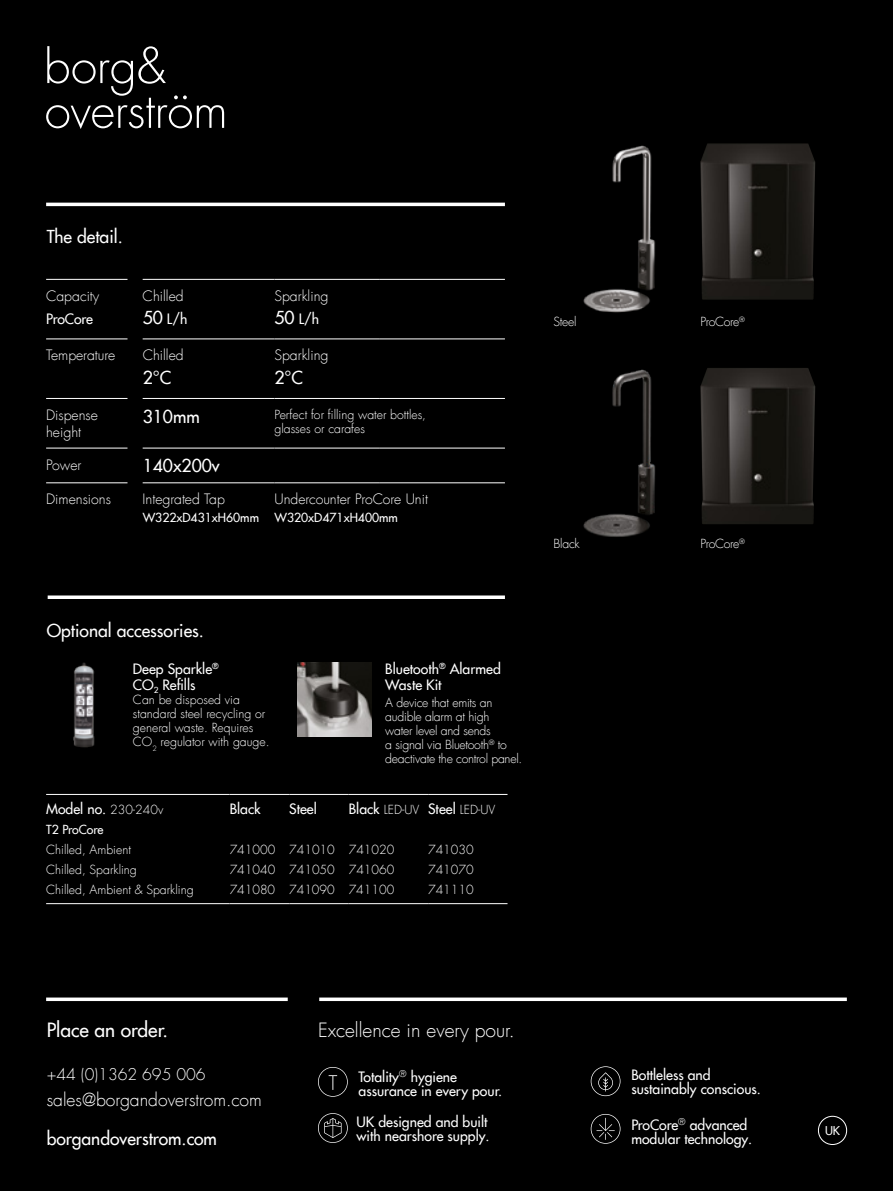
<style>
.page{position:relative;width:893px;height:1191px;background:#000}
.page>*{position:absolute;margin:0;border:0;box-sizing:border-box;transform-origin:0 0}
.t1{font:300 19.25px "Futura Com";color:#fff}
.t2{font:500 19.25px "Futura Com";color:#fff}
.t3{font:500 17.5px "Futura Com";color:#fff}
.t4{font:300 17.5px "Futura Com";color:#fff}
.t5{font:300 15.75px "Futura Com";color:#fff}
.t6{font:500 14px/14px "Futura Com";color:#fff}
.t7{font:300 14px/23.4px "Futura Com";color:#fff}
.t8{font:300 12.25px/14px "Futura Com";color:#fff}
.t9{font:300 12.25px/14px "Futura Com";letter-spacing:-.02em;color:#fff}
.t10{font:500 12.25px "Futura Com";color:#fff}
.t11{font:300 12.25px "Futura Com";letter-spacing:-.035em;color:#fff}
.t12{font:500 11.9px "Futura Com";color:#fff}
.s1{font-weight:500;font-size:17.5px}
.s2{font-weight:500}
.s3{font-weight:300;font-size:12.25px}
.s4{font-weight:500;font-size:14px}
</style>
<div class="page">
<svg style="left:46px;top:46px;width:178px;height:83px"></svg>
<hr style="left:46px;top:279px;width:81px;height:1px;background:#fff">
<hr style="left:46px;top:338px;width:81px;height:1px;background:#fff">
<hr style="left:46px;top:398px;width:81px;height:1px;background:#fff">
<hr style="left:46px;top:447px;width:81px;height:1px;background:#fff">
<hr style="left:143px;top:279px;width:131px;height:1px;background:#fff">
<hr style="left:274px;top:279px;width:105px;height:1px;background:#fff">
<hr style="left:379px;top:279px;width:126px;height:1px;background:#fff">
<hr style="left:143px;top:338px;width:131px;height:1px;background:#fff">
<hr style="left:274px;top:338px;width:105px;height:1px;background:#fff">
<hr style="left:379px;top:338px;width:126px;height:1px;background:#fff">
<hr style="left:143px;top:398px;width:131px;height:1px;background:#fff">
<hr style="left:274px;top:398px;width:105px;height:1px;background:#fff">
<hr style="left:379px;top:398px;width:126px;height:1px;background:#fff">
<hr style="left:143px;top:447px;width:131px;height:1px;background:#fff">
<hr style="left:274px;top:447px;width:105px;height:1px;background:#fff">
<hr style="left:379px;top:447px;width:126px;height:1px;background:#fff">
<hr style="left:143px;top:482px;width:131px;height:1px;background:#fff">
<hr style="left:274px;top:482px;width:105px;height:1px;background:#fff">
<hr style="left:379px;top:482px;width:126px;height:1px;background:#fff">
<hr style="left:46px;top:482px;width:81px;height:1px;background:#fff">
<hr style="left:46px;top:203px;width:459px;height:3px;background:#fff">
<svg style="left:46px;top:997px;width:242px;height:4px"></svg>
<svg style="left:318px;top:1113px;width:30px;height:29px"></svg>
<svg style="left:591px;top:1066px;width:29px;height:30px"></svg>
<svg style="left:591px;top:1114px;width:29px;height:29px"></svg>
<svg style="left:318px;top:1067px;width:30px;height:29px"></svg>
<div style="left:818px;top:1115px;width:29px;height:30px;border:1px solid #fff;border-radius:50%"></div>
<svg style="left:319px;top:997px;width:528px;height:4px;background:#dcdcdc"></svg>
<img style="left:583px;top:145px;width:73px;height:168px">
<img style="left:583px;top:369px;width:72px;height:168px">
<svg style="left:48px;top:595px;width:457px;height:4px;background:#dfdfdf"></svg>
<img style="left:73px;top:662px;width:22px;height:86px">
<img style="left:297px;top:662px;width:75px;height:74px">
<img style="left:700px;top:368px;width:115px;height:156px">
<img style="left:700px;top:143px;width:115px;height:157px">
<hr style="left:46px;top:794px;width:184px;height:1px;background:#fff">
<hr style="left:230px;top:794px;width:59px;height:1px;background:#fff">
<hr style="left:289px;top:794px;width:60px;height:1px;background:#fff">
<hr style="left:349px;top:794px;width:79px;height:1px;background:#fff">
<hr style="left:428px;top:794px;width:79px;height:1px;background:#fff">
<hr style="left:46px;top:903px;width:184px;height:1px;background:#fff">
<hr style="left:230px;top:903px;width:59px;height:1px;background:#fff">
<hr style="left:289px;top:903px;width:60px;height:1px;background:#fff">
<hr style="left:349px;top:903px;width:79px;height:1px;background:#fff">
<hr style="left:428px;top:903px;width:79px;height:1px;background:#fff">
<h2 class="t3" style="left:47px;top:224px;width:78px">The detail.</h2>
<p class="t7" style="left:46px;top:284px;width:55px">Capacity</p>
<p class="t6" style="left:46px;top:311px;width:48px">ProCore</p>
<p class="t7" style="left:143px;top:284px;width:46px">Chilled<br><span class="s1">50</span> <span class="s2">L/h</span></p>
<p class="t7" style="left:274px;top:284px;width:56px">Sparkling<br><span class="s1">50</span> <span class="s2">L/h</span></p>
<p class="t7" style="left:46px;top:344px;width:71px">Temperature</p>
<p class="t7" style="left:143px;top:344px;width:43px">Chilled</p>
<h2 class="t3" style="left:143px;top:364px;width:30px">2°C</h2>
<p class="t7" style="left:274px;top:344px;width:56px">Sparkling</p>
<h2 class="t3" style="left:274px;top:364px;width:30px">2°C</h2>
<p class="t7" style="left:46px;top:406px;width:53px;line-height:16.8px">Dispense height</p>
<h2 class="t3" style="left:143px;top:403px;width:59px">310mm</h2>
<p class="t8" style="left:274px;top:407px;width:153px">Perfect for filling water bottles, glasses or carafes</p>
<p class="t7" style="left:46px;top:453px;width:37px">Power</p>
<h2 class="t3" style="left:143px;top:453px;width:79px">140x200v</h2>
<p class="t7" style="left:46px;top:487px;width:66px">Dimensions</p>
<p class="t7" style="left:143px;top:487px;width:84px">Integrated Tap</p>
<p class="t10" style="left:143px;top:508px;width:118px">W322xD431xH60mm</p>
<p class="t7" style="left:274px;top:487px;width:155px">Undercounter ProCore Unit</p>
<p class="t10" style="left:274px;top:508px;width:125px">W320xD471xH400mm</p>
<h2 class="t3" style="left:47px;top:618px;width:159px">Optional accessories.</h2>
<p class="t6" style="left:133px;top:659px;width:87px;line-height:16.8px">Deep Sparkle<sup>®<br></sup>CO<sub>2</sub> Refills</p>
<p class="t8" style="left:133px;top:693px;width:138px">Can be disposed via standard steel recycling or general waste. Requires<br>CO<sub>2</sub> regulator with gauge.</p>
<p class="t6" style="left:385px;top:659px;width:117px;line-height:16.8px">Bluetooth<sup>®</sup> Alarmed<br>Waste Kit</p>
<p class="t9" style="left:385px;top:695px;width:139px">A device that emits an audible alarm at high<br>water level and sends<br>a signal via Bluetooth<sup>®</sup> to deactivate the control panel.</p>
<p class="t6" style="left:46px;top:801px;width:119px">Model no. <span class="s3">230-240v</span></p>
<p class="t6" style="left:230px;top:801px;width:33px">Black</p>
<p class="t6" style="left:289px;top:801px;width:29px">Steel</p>
<p class="t8" style="left:349px;top:803px;width:148px"><span class="s4">Black</span> LED-UV <span class="s4">Steel</span> LED-UV</p>
<p class="t10" style="left:46px;top:820px;width:59px">T2 ProCore</p>
<p class="t8" style="left:46px;top:842px;width:86px">Chilled, Ambient</p>
<p class="t8" style="left:230px;top:842px;width:166px">741000 741010 741020</p>
<p class="t8" style="left:428px;top:842px;width:47px">741030</p>
<p class="t8" style="left:46px;top:862px;width:92px">Chilled, Sparkling</p>
<p class="t8" style="left:230px;top:862px;width:166px">741040 741050 741060</p>
<p class="t8" style="left:428px;top:862px;width:47px">741070</p>
<p class="t8" style="left:46px;top:882px;width:149px">Chilled, Ambient &amp; Sparkling</p>
<p class="t8" style="left:230px;top:882px;width:166px">741080 741090 741100</p>
<p class="t8" style="left:428px;top:882px;width:47px">741110</p>
<p class="t8" style="left:553px;top:315px;width:25px">Steel</p>
<p class="t11" style="left:700px;top:314px;width:46px">ProCore<sup>®</sup></p>
<p class="t8" style="left:553px;top:537px;width:28px">Black</p>
<p class="t11" style="left:700px;top:536px;width:46px">ProCore<sup>®</sup></p>
<h1 class="t2" style="left:47px;top:1015px;width:123px">Place an order.</h1>
<p class="t5" style="left:47px;top:1064px;width:160px">+44 (0)1362 695 006</p>
<h2 class="t4" style="left:47px;top:1088px;width:217px">sales@borgandoverstrom.com</h2>
<h2 class="t3" style="left:47px;top:1125px;width:172px">borgandoverstrom.com</h2>
<h1 class="t1" style="left:318px;top:1017px;width:198px">Excellence in every pour.</h1>
<p class="t6" style="left:359px;top:1069px;width:145px">Totality<sup>®</sup> hygiene assurance in every pour.</p>
<p class="t6" style="left:357px;top:1114px;width:135px">UK designed and built with nearshore supply.</p>
<p class="t6" style="left:631px;top:1067px;width:131px">Bottleless and sustainably conscious.</p>
<p class="t6" style="left:631px;top:1117px;width:122px">ProCore<sup>®</sup> advanced modular technology.</p>
<p class="t12" style="left:825px;top:1122px;width:16px">UK</p>
</div>
